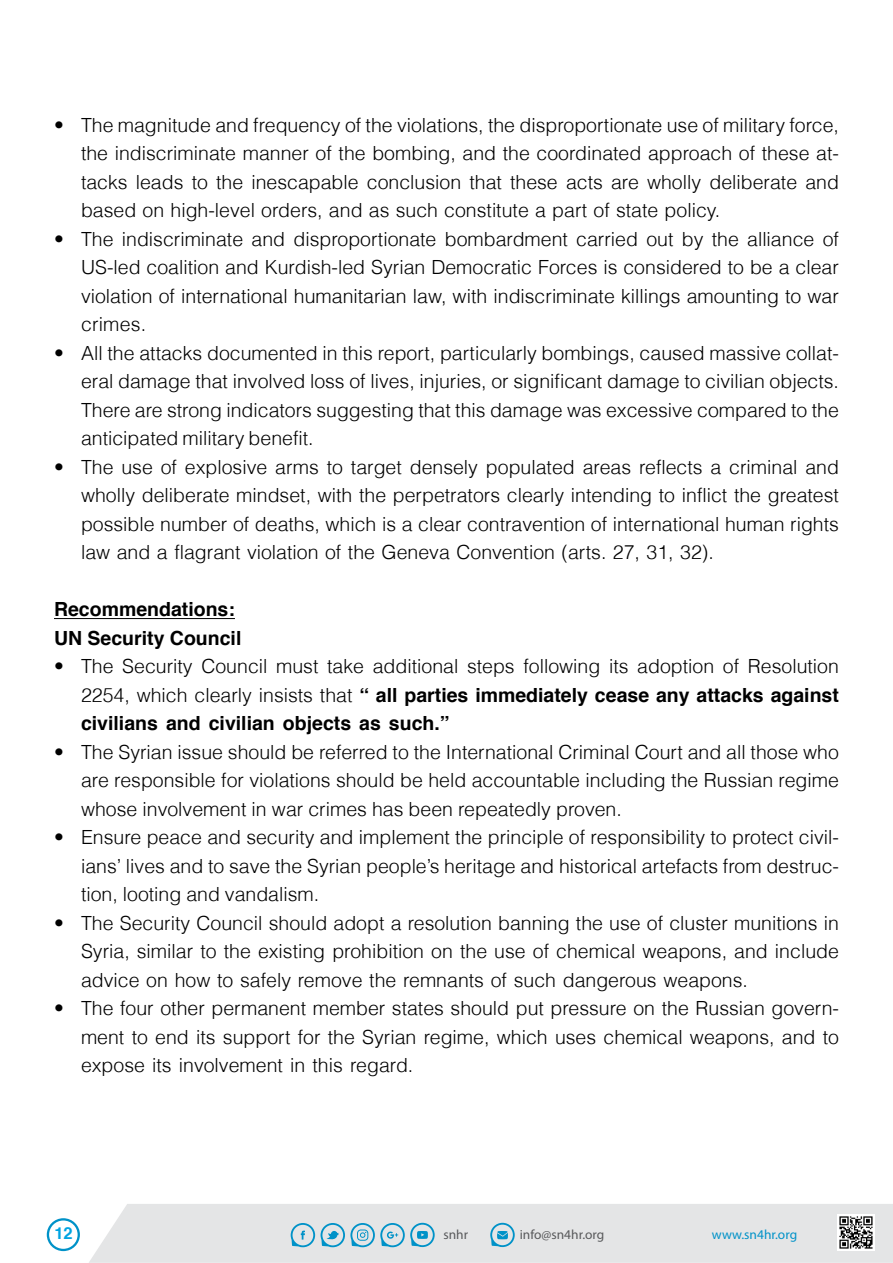
<style>
.page{position:relative;width:893px;height:1263px;background:#fff}
.page>*{position:absolute;margin:0;border:0;box-sizing:border-box;transform-origin:0 0}
.t1{font:300 19.5px/28.5px "Helvetica";color:#000}
.t2{font:700 19.5px/28.5px "Helvetica";color:#000}
.t3{font:700 16.5px "Helvetica";color:#00a4e2}
.t4{font:13.35px "Myriad Pro";color:#58595b}
.t5{font:13.35px "Myriad Pro";color:#0092c8}
.s1{font-weight:300}
</style>
<div class="page">
<div style="left:89px;top:1204px;width:804px;height:59px;background:#e4e5e6"></div>
<svg style="left:291px;top:1223px;width:24px;height:24px"></svg>
<svg style="left:321px;top:1223px;width:114px;height:24px;background:#a1ccdd"></svg>
<svg style="left:490px;top:1223px;width:25px;height:24px"></svg>
<img style="left:837px;top:1214px;width:37px;height:37px">
<svg style="left:47px;top:1218px;width:33px;height:33px"></svg>
<hr style="left:54px;top:618px;width:181px;height:1px;background:#000">
<p class="t1" style="left:54px;top:110px;width:11px">•</p>
<p class="t1" style="left:54px;top:224px;width:11px">•</p>
<p class="t1" style="left:54px;top:338px;width:11px">•</p>
<p class="t1" style="left:54px;top:452px;width:11px">•</p>
<p class="t1" style="left:81px;top:110px;width:759px">The magnitude and frequency of the violations, the disproportionate use of military force,</p>
<p class="t1" style="left:81px;top:139px;width:759px">the indiscriminate manner of the bombing, and the coordinated approach of these at-</p>
<p class="t1" style="left:81px;top:196px;width:759px">based on high-level orders, and as such constitute a part of state policy.<br>The indiscriminate and disproportionate bombardment carried out by the alliance of</p>
<p class="t1" style="left:81px;top:167px;width:759px">tacks leads to the inescapable conclusion that these acts are wholly deliberate and</p>
<p class="t1" style="left:81px;top:253px;width:759px;text-align:justify">US-led coalition and Kurdish-led Syrian Democratic Forces is considered to be a clear violation of international humanitarian law, with indiscriminate killings amounting to war crimes.</p>
<p class="t1" style="left:81px;top:338px;width:759px">All the attacks documented in this report, particularly bombings, caused massive collat-</p>
<p class="t1" style="left:81px;top:367px;width:759px">eral damage that involved loss of lives, injuries, or significant damage to civilian objects.</p>
<p class="t1" style="left:81px;top:395px;width:759px">There are strong indicators suggesting that this damage was excessive compared to the anticipated military benefit.<br>The use of explosive arms to target densely populated areas reflects a criminal and</p>
<p class="t1" style="left:81px;top:481px;width:759px;text-align:justify">wholly deliberate mindset, with the perpetrators clearly intending to inflict the greatest possible number of deaths, which is a clear contravention of international human rights law and a flagrant violation of the Geneva Convention (arts. 27, 31, 32 .(</p>
<p class="t2" style="left:54px;top:595px;width:189px">Recommendations:<br>UN Security Council</p>
<p class="t1" style="left:81px;top:652px;width:759px">The Security Council must take additional steps following its adoption of Resolution</p>
<p class="t1" style="left:54px;top:652px;width:11px">•</p>
<p class="t1" style="left:54px;top:737px;width:11px">•</p>
<p class="t2" style="left:81px;top:681px;width:759px"><span class="s1">2254, which clearly insists that</span> “ all parties immediately cease any attacks against civilians and civilian objects as such “.</p>
<p class="t1" style="left:81px;top:737px;width:759px">The Syrian issue should be referred to the International Criminal Court and all those who</p>
<p class="t1" style="left:81px;top:766px;width:759px">are responsible for violations should be held accountable including the Russian regime whose involvement in war crimes has been repeatedly proven.</p>
<p class="t1" style="left:54px;top:823px;width:11px">•</p>
<p class="t1" style="left:81px;top:823px;width:759px">Ensure peace and security and implement the principle of responsibility to protect civil-</p>
<p class="t1" style="left:81px;top:851px;width:759px">ians’ lives and to save the Syrian peoples’ heritage and historical artefacts from destruc-</p>
<p class="t1" style="left:81px;top:880px;width:240px">tion, looting and vandalism.</p>
<p class="t1" style="left:54px;top:908px;width:11px">•</p>
<p class="t1" style="left:81px;top:908px;width:759px">The Security Council should adopt a resolution banning the use of cluster munitions in</p>
<p class="t1" style="left:54px;top:994px;width:11px">•</p>
<p class="t1" style="left:81px;top:937px;width:759px">Syria, similar to the existing prohibition on the use of chemical weapons, and include advice on how to safely remove the remnants of such dangerous weapons.</p>
<p class="t1" style="left:81px;top:1022px;width:759px">ment to end its support for the Syrian regime, which uses chemical weapons, and to</p>
<p class="t1" style="left:81px;top:994px;width:759px">The four other permanent member states should put pressure on the Russian govern-</p>
<p class="t1" style="left:81px;top:1051px;width:334px">expose its involvement in this regard.</p>
<p class="t3" style="left:54px;top:1220px;width:20px">12</p>
<p class="t4" style="left:443px;top:1226px;width:26px">snhr</p>
<p class="t4" style="left:520px;top:1226px;width:86px">info@sn4hr.org</p>
<p class="t5" style="left:712px;top:1226px;width:87px">www.sn4hr.org</p>
</div>
